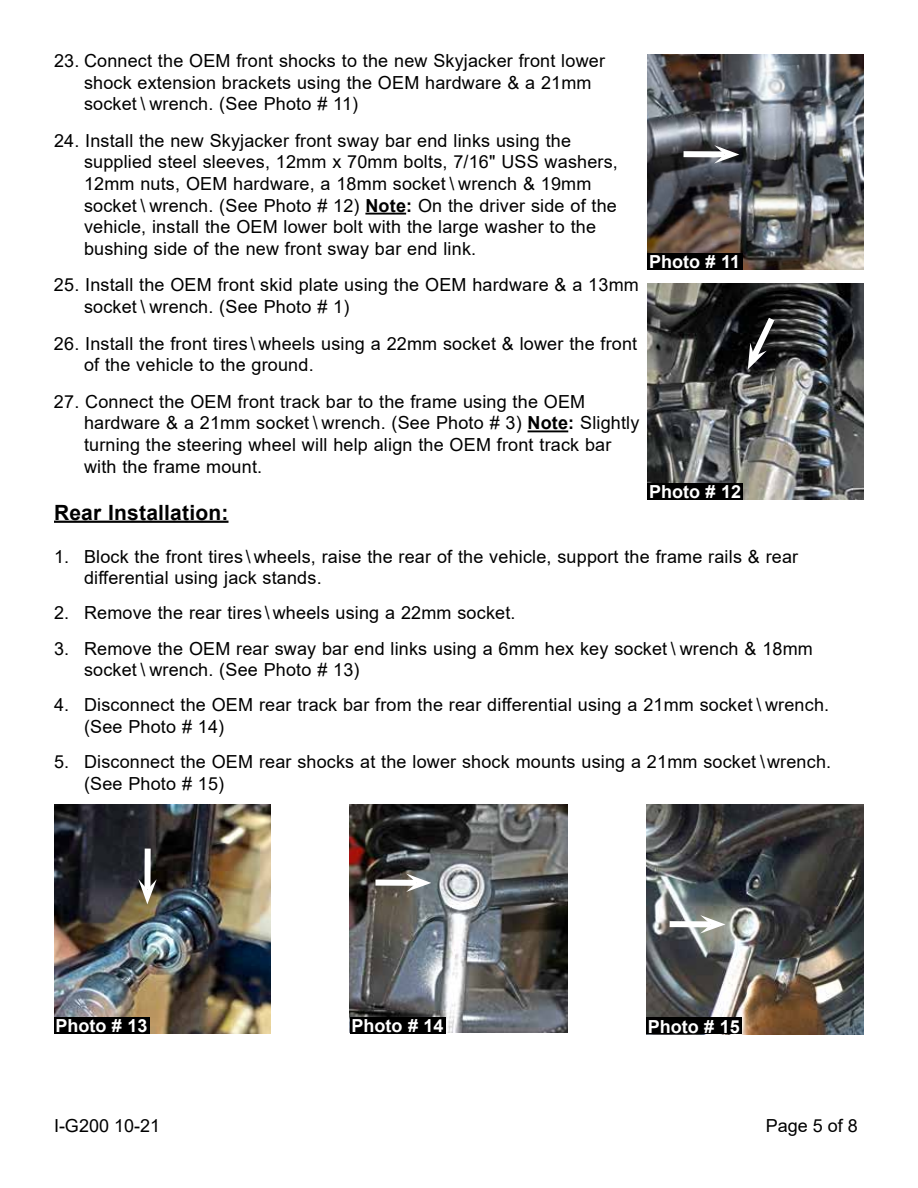
<style>
.page{position:relative;width:918px;height:1188px;background:#fff}
.page>*{position:absolute;margin:0;border:0;box-sizing:border-box;transform-origin:0 0}
.t1{font:700 21px "Arial";letter-spacing:.01em;color:#000}
.t2{font:18px/21.6px "Arial";letter-spacing:.01em;color:#000}
.t3{font:700 18px "Arial";color:#fff}
.s1{font-weight:700}
</style>
<div class="page">
<hr style="left:365px;top:213px;width:41px;height:2px;background:#000">
<hr style="left:528px;top:430px;width:40px;height:2px;background:#000">
<hr style="left:54px;top:521px;width:175px;height:2px;background:#000">
<img style="left:54px;top:804px;width:216px;height:229px">
<div style="left:144px;top:849px;width:7px;height:41px;background:#fff"></div>
<svg style="left:138px;top:879px;width:19px;height:25px"></svg>
<div style="left:54px;top:1017px;width:95px;height:16px;background:#000"></div>
<img style="left:648px;top:54px;width:216px;height:216px">
<div style="left:648px;top:253px;width:95px;height:17px;background:#000"></div>
<div style="left:684px;top:151px;width:41px;height:6px;background:#fff"></div>
<svg style="left:714px;top:145px;width:25px;height:19px"></svg>
<img style="left:648px;top:284px;width:216px;height:215px">
<div style="left:648px;top:483px;width:95px;height:16px;background:#000"></div>
<svg style="left:746px;top:311px;width:34px;height:58px"></svg>
<img style="left:350px;top:804px;width:217px;height:229px">
<div style="left:376px;top:880px;width:41px;height:6px;background:#fff"></div>
<svg style="left:406px;top:874px;width:25px;height:18px"></svg>
<div style="left:350px;top:1017px;width:95px;height:16px;background:#000"></div>
<img style="left:646px;top:804px;width:218px;height:230px">
<div style="left:670px;top:921px;width:41px;height:6px;background:#fff"></div>
<svg style="left:700px;top:915px;width:25px;height:18px"></svg>
<div style="left:646px;top:1018px;width:95px;height:16px;background:#000"></div>
<p class="t2" style="left:84px;top:50px;width:523px;text-indent:-30px">23. Connect the OEM front shocks to the new Skyjacker front lower shock extension brackets using the OEM hardware &amp; a 21mm socket \ wrench. (See Photo # 11)</p>
<p class="t2" style="left:84px;top:130px;width:535px;text-indent:-30px">24. Install the new Skyjacker front sway bar end links using the supplied steel sleeves, 12mm x 70mm bolts, 7/16" USS washers, 12mm nuts, OEM hardware, a 18mm socket \ wrench &amp; 19mm socket \ wrench. (See Photo # 12) <span class="s1">Note:</span> On the driver side of the vehicle, install the OEM lower bolt with the large washer to the bushing side of the new front sway bar end link.</p>
<p class="t2" style="left:84px;top:274px;width:556px;text-indent:-30px">25. Install the OEM front skid plate using the OEM hardware &amp; a 13mm socket \ wrench. (See Photo # 1)</p>
<p class="t2" style="left:84px;top:332px;width:555px;text-indent:-30px">26. Install the front tires \ wheels using a 22mm socket &amp; lower the front of the vehicle to the ground.</p>
<p class="t2" style="left:84px;top:391px;width:557px;text-indent:-30px">27. Connect the OEM front track bar to the frame using the OEM hardware &amp; a 21mm socket \ wrench. (See Photo # 3) <span class="s1">Note:</span> Slightly turning the steering wheel will help align the OEM front track bar with the frame mount.</p>
<p class="t1" style="left:54px;top:497px;width:176px">Rear Installation:</p>
<p class="t2" style="left:84px;top:545px;width:716px;text-indent:-30px">1. Block the front tires \ wheels, raise the rear of the vehicle, support the frame rails &amp; rear differential using jack stands.</p>
<p class="t2" style="left:54px;top:602px;width:463px">2. Remove the rear tires \ wheels using a 22mm socket.</p>
<p class="t2" style="left:84px;top:637px;width:730px;text-indent:-30px">3. Remove the OEM rear sway bar end links using a 6mm hex key socket \ wrench &amp; 18mm socket \ wrench. (See Photo # 13)</p>
<p class="t2" style="left:84px;top:694px;width:747px;text-indent:-30px">4. Disconnect the OEM rear track bar from the rear differential using a 21mm socket \ wrench. (See Photo # 14)</p>
<p class="t2" style="left:84px;top:751px;width:749px;text-indent:-30px">5. Disconnect the OEM rear shocks at the lower shock mounts using a 21mm socket \ wrench. (See Photo # 15)</p>
<p class="t3" style="left:649px;top:249px;width:93px">Photo # 11</p>
<p class="t3" style="left:649px;top:479px;width:94px">Photo # 12</p>
<p class="t3" style="left:56px;top:1013px;width:94px">Photo # 13</p>
<p class="t3" style="left:352px;top:1013px;width:94px">Photo # 14</p>
<p class="t3" style="left:648px;top:1014px;width:94px">Photo # 15</p>
<p class="t2" style="left:54px;top:1114px;width:108px">I-G200 10-21</p>
<p class="t2" style="left:766px;top:1114px;width:94px">Page 5 of 8</p>
</div>
